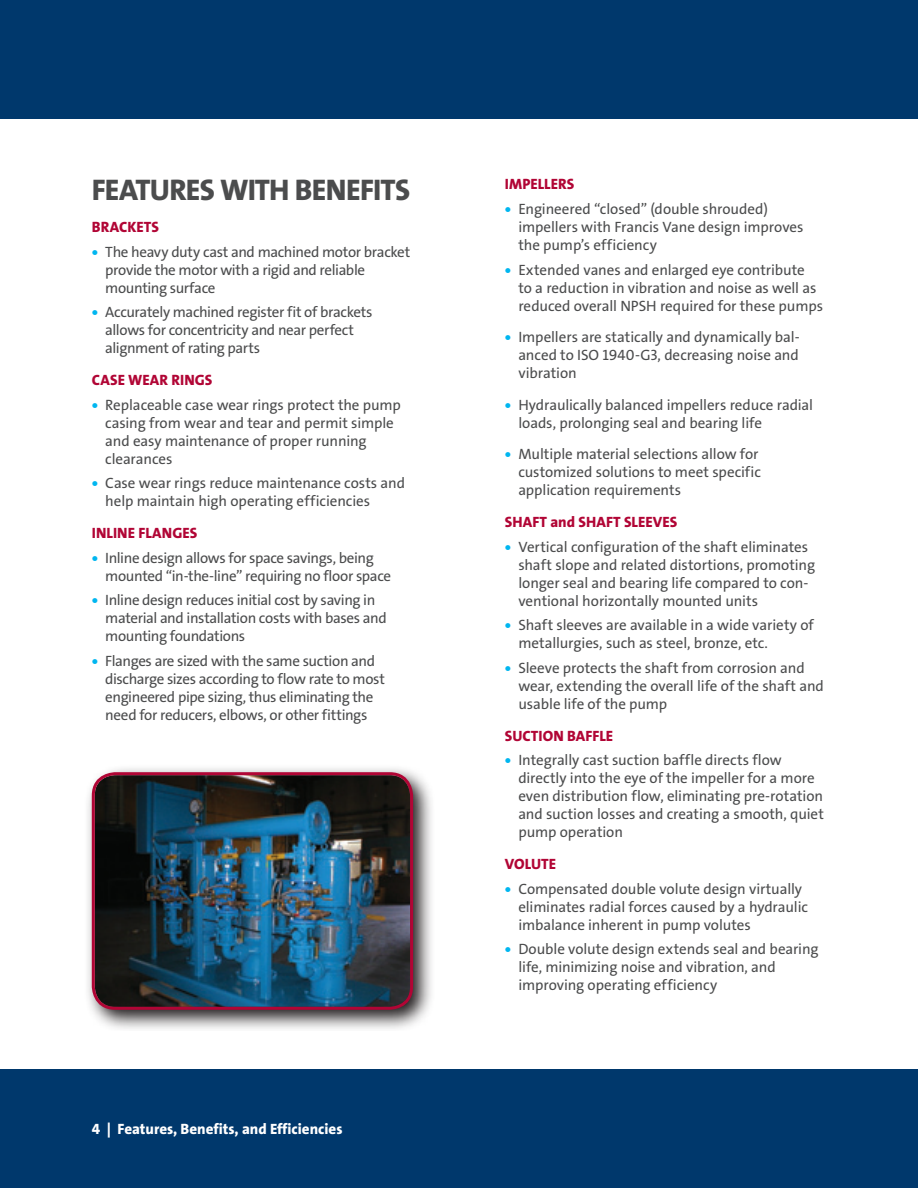
<style>
.page{position:relative;width:918px;height:1188px;background:#fff}
.page>*{position:absolute;margin:0;border:0;box-sizing:border-box;transform-origin:0 0}
.gr_brod_8_5_12{font:30px "Grundfos The Sans OT 8 XB";letter-spacing:-.025em;color:#4b4c4d}
.gr_brod_8_5_12-2{font:15px/18px "Grundfos The Sans OT 5 R";letter-spacing:-.01em;color:#4b4c4d}
.gr_brod_8_5_12-3{font:15px "Grundfos The Sans OT 8 XB";letter-spacing:.005em;color:#b10535}
.t1{font:15px "Grundfos The Sans OT 8 XB";color:#fff}
.s1{font-family:"Grundfos The Sans OT 8 XB";color:#00b6f0}
</style>
<div class="page">
<div style="left:0;top:0;width:918px;height:119px;background:#00386c"></div>
<div style="left:0;top:1069px;width:918px;height:119px;background:#00386c"></div>
<svg style="left:87px;top:768px;width:345px;height:261px"></svg>
<img style="left:95px;top:775px;width:315px;height:232px">
<div style="left:92px;top:772px;width:321px;height:238px;border:3px solid #b10535;border-radius:22px"></div>
<p class="gr_brod_8_5_12" style="left:92px;top:171px;width:320px">FEATURES WITH BENEFITS</p>
<p class="gr_brod_8_5_12-3" style="left:92px;top:217px;width:69px">BRACKETS</p>
<p class="gr_brod_8_5_12-2" style="left:105px;top:243px;width:306px;text-indent:-13px"><span class="s1">•</span> The heavy duty cast and machined motor bracket provide the motor with a rigid and reliable mounting surface</p>
<p class="gr_brod_8_5_12-2" style="left:105px;top:303px;width:269px;text-indent:-13px"><span class="s1">•</span> Accurately machined register fit of brackets allows for concentricity and near perfect alignment of rating parts</p>
<p class="gr_brod_8_5_12-3" style="left:92px;top:370px;width:122px">CASE WEAR RINGS</p>
<p class="gr_brod_8_5_12-2" style="left:105px;top:396px;width:297px;text-indent:-13px"><span class="s1">•</span> Replaceable case wear rings protect the pump casing from wear and tear and permit simple and easy maintenance of proper running clearances</p>
<p class="gr_brod_8_5_12-2" style="left:105px;top:474px;width:301px;text-indent:-13px"><span class="s1">•</span> Case wear rings reduce maintenance costs and help maintain high operating efficiencies</p>
<p class="gr_brod_8_5_12-3" style="left:92px;top:523px;width:107px">INLINE FLANGES</p>
<p class="gr_brod_8_5_12-2" style="left:105px;top:549px;width:287px;text-indent:-13px"><span class="s1">•</span> Inline design allows for space savings, being mounted “in-the-line” requiring no floor space</p>
<p class="gr_brod_8_5_12-2" style="left:105px;top:591px;width:283px;text-indent:-13px"><span class="s1">•</span> Inline design reduces initial cost by saving in material and installation costs with bases and mounting foundations</p>
<p class="gr_brod_8_5_12-2" style="left:105px;top:652px;width:281px;text-indent:-13px"><span class="s1">•</span> Flanges are sized with the same suction and discharge sizes according to flow rate to most engineered pipe sizing, thus eliminating the need for reducers, elbows, or other fittings</p>
<p class="t1" style="left:92px;top:1119px;width:252px">4 | Features, Benefits, and Efficiencies</p>
<p class="gr_brod_8_5_12-3" style="left:505px;top:175px;width:71px">IMPELLERS</p>
<p class="gr_brod_8_5_12-2" style="left:518px;top:200px;width:287px;text-indent:-14px"><span class="s1">•</span> Engineered “closed” (double shrouded) impellers with Francis Vane design improves the pump’s efficiency</p>
<p class="gr_brod_8_5_12-2" style="left:518px;top:261px;width:306px;text-indent:-14px"><span class="s1">•</span> Extended vanes and enlarged eye contribute<br>to a reduction in vibration and noise as well as reduced overall NPSH required for these pumps</p>
<p class="gr_brod_8_5_12-2" style="left:518px;top:328px;width:283px;text-align:justify;text-indent:-14px"><span class="s1">•</span> Impellers are statically and dynamically bal&shy;anced to ISO 1940-G3, decreasing noise and vibration</p>
<p class="gr_brod_8_5_12-2" style="left:518px;top:396px;width:296px;text-indent:-14px"><span class="s1">•</span> Hydraulically balanced impellers reduce radial loads, prolonging seal and bearing life</p>
<p class="gr_brod_8_5_12-2" style="left:518px;top:445px;width:244px;text-indent:-14px"><span class="s1">•</span> Multiple material selections allow for customized solutions to meet specific application requirements</p>
<p class="gr_brod_8_5_12-3" style="left:505px;top:512px;width:174px">SHAFT and SHAFT SLEEVES</p>
<p class="gr_brod_8_5_12-2" style="left:518px;top:538px;width:298px;text-indent:-14px"><span class="s1">•</span> Vertical configuration of the shaft eliminates shaft slope and related distortions, promoting longer seal and bearing life compared to con&shy;ventional horizontally mounted units</p>
<p class="gr_brod_8_5_12-2" style="left:518px;top:616px;width:297px;text-indent:-14px"><span class="s1">•</span> Shaft sleeves are available in a wide variety of metallurgies, such as steel, bronze, etc.</p>
<p class="gr_brod_8_5_12-2" style="left:518px;top:659px;width:307px;text-indent:-14px"><span class="s1">•</span> Sleeve protects the shaft from corrosion and wear, extending the overall life of the shaft and usable life of the pump</p>
<p class="gr_brod_8_5_12-3" style="left:505px;top:726px;width:110px">SUCTION BAFFLE</p>
<p class="gr_brod_8_5_12-2" style="left:518px;top:751px;width:307px;text-indent:-14px"><span class="s1">•</span> Integrally cast suction baffle directs flow directly into the eye of the impeller for a more even distribution flow, eliminating pre-rotation and suction losses and creating a smooth, quiet pump operation</p>
<p class="gr_brod_8_5_12-3" style="left:505px;top:854px;width:53px">VOLUTE</p>
<p class="gr_brod_8_5_12-2" style="left:518px;top:880px;width:291px;text-indent:-14px"><span class="s1">•</span> Compensated double volute design virtually eliminates radial forces caused by a hydraulic imbalance inherent in pump volutes</p>
<p class="gr_brod_8_5_12-2" style="left:518px;top:940px;width:302px;text-indent:-14px"><span class="s1">•</span> Double volute design extends seal and bearing life, minimizing noise and vibration, and improving operating efficiency</p>
</div>
